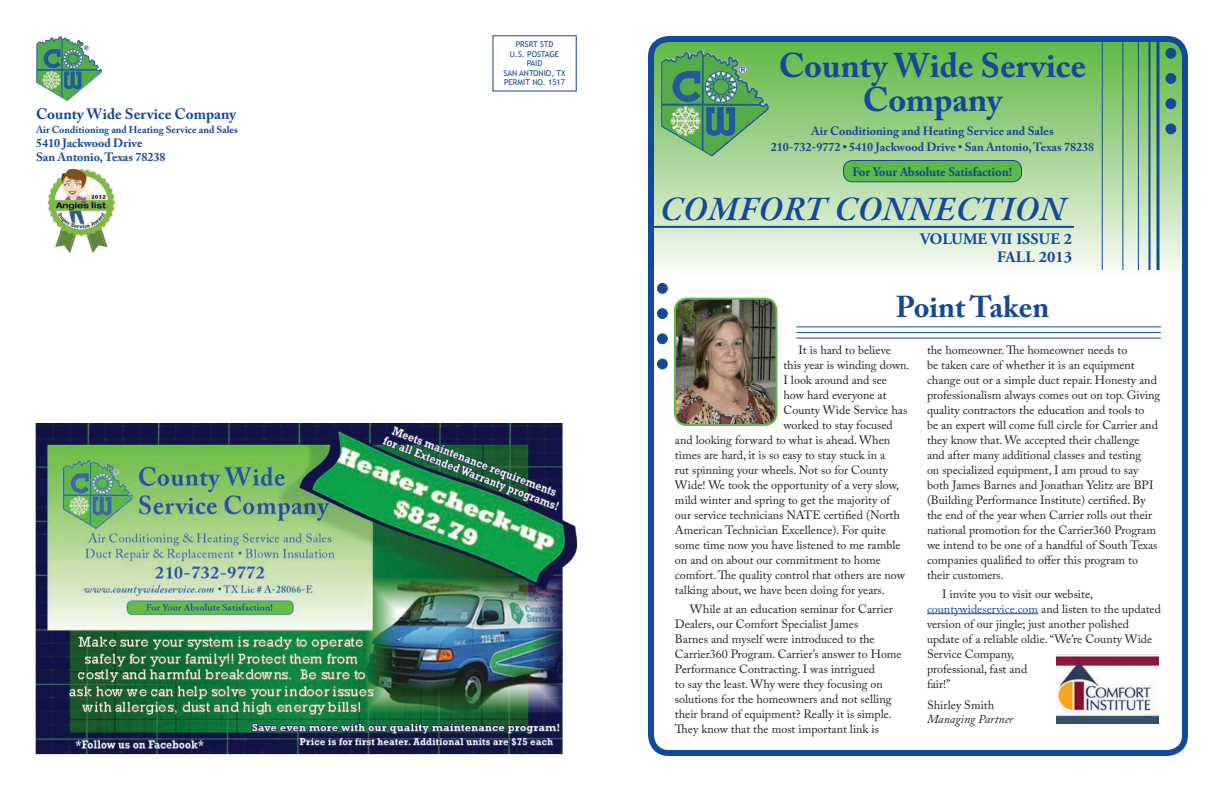
<style>
.page{position:relative;width:1224px;height:792px;background:#fff}
.page>*{position:absolute;margin:0;border:0;box-sizing:border-box;transform-origin:0 0}
.t1{font:italic 600 35px "Garamond Premr Pro";letter-spacing:.01em;color:#144997}
.t2{font:700 34px "Adobe Caslon Pro";color:#144997}
.t3{font:700 30px "Adobe Caslon Pro";color:#144997}
.t4{font:700 16px "Adobe Garamond Pro";color:#144997}
.t5{font:700 15px "Adobe Caslon Pro";color:#144997}
.t6{font:700 13px "Adobe Garamond Pro";letter-spacing:-.01em;color:#144997}
.t7{font:12px/15px "Adobe Caslon Pro";color:#231f20}
.t8{font:700 12px "Adobe Caslon Pro";color:#144997}
.t9{font:italic 12px/14px "Adobe Caslon Pro";color:#231f20}
.t10{font:700 10px "Adobe Caslon Pro";color:#144997}
.t11{font:8px "Trebuchet MS";color:#144997}
.s1{color:#144997}
.s2{font-style:normal}
</style>
<div class="page">
<hr style="left:927px;top:613px;width:111px;height:1px;background:#144997">
<svg style="left:655px;top:43px;width:526px;height:227px;background:#a7d49a"></svg>
<div style="left:1166px;top:48px;width:10px;height:10px;background:#144997;border-radius:50%"></div>
<div style="left:1166px;top:48px;width:10px;height:11px;border:1px solid #144997;border-radius:50%"></div>
<div style="left:1166px;top:74px;width:10px;height:9px;background:#144997;border-radius:50%"></div>
<div style="left:1166px;top:73px;width:10px;height:11px;border:1px solid #144997;border-radius:50%"></div>
<div style="left:1166px;top:99px;width:10px;height:10px;background:#144997;border-radius:50%"></div>
<div style="left:1166px;top:98px;width:10px;height:11px;border:1px solid #144997;border-radius:50%"></div>
<div style="left:1166px;top:124px;width:10px;height:10px;background:#144997;border-radius:50%"></div>
<div style="left:1166px;top:123px;width:10px;height:11px;border:1px solid #144997;border-radius:50%"></div>
<svg style="left:1156px;top:43px;width:4px;height:227px"></svg>
<hr style="left:1148px;top:36px;width:2px;height:234px;background:#144997">
<hr style="left:1138px;top:36px;width:1px;height:234px;background:#144997">
<hr style="left:1123px;top:36px;width:1px;height:234px;background:#144997">
<hr style="left:1102px;top:36px;width:1px;height:234px;background:#144997">
<div style="left:648px;top:36px;width:540px;height:720px;border:6px solid #144997;border-radius:18px"></div>
<div style="left:658px;top:283px;width:9px;height:10px;background:#144997;border-radius:50%"></div>
<div style="left:657px;top:283px;width:11px;height:11px;border:1px solid #144997;border-radius:50%"></div>
<div style="left:658px;top:309px;width:9px;height:9px;background:#144997;border-radius:50%"></div>
<div style="left:657px;top:308px;width:11px;height:11px;border:1px solid #144997;border-radius:50%"></div>
<div style="left:658px;top:334px;width:9px;height:10px;background:#144997;border-radius:50%"></div>
<div style="left:657px;top:333px;width:11px;height:11px;border:1px solid #144997;border-radius:50%"></div>
<div style="left:658px;top:359px;width:9px;height:10px;background:#144997;border-radius:50%"></div>
<div style="left:657px;top:359px;width:11px;height:10px;border:1px solid #144997;border-radius:50%"></div>
<hr style="left:796px;top:326px;width:365px;height:1px;background:#144997">
<hr style="left:796px;top:332px;width:365px;height:1px;background:#144997">
<hr style="left:796px;top:338px;width:365px;height:1px;background:#144997">
<hr style="left:648px;top:226px;width:426px;height:2px;background:#144997">
<img style="left:661px;top:50px;width:39px;height:90px">
<div style="left:844px;top:160px;width:178px;height:22px;background:#5cba48;border-radius:9px"></div>
<div style="left:843px;top:160px;width:179px;height:22px;border:1px solid #144997;border-radius:9px"></div>
<img style="left:36px;top:36px;width:24px;height:55px">
<img style="left:675px;top:299px;width:100px;height:125px">
<div style="left:674px;top:298px;width:104px;height:128px;border:2px solid #5cba48;border-radius:12px"></div>
<img style="left:47px;top:168px;width:68px;height:85px">
<img style="left:35px;top:423px;width:543px;height:332px">
<img style="left:1056px;top:655px;width:102px;height:69px">
<p class="t5" style="left:36px;top:105px;width:202px">County Wide Service Company</p>
<p class="t10" style="left:36px;top:124px;width:204px">Air Conditioning and Heating Service and Sales</p>
<p class="t8" style="left:36px;top:136px;width:108px">5410 Jackwood Drive</p>
<p class="t8" style="left:36px;top:150px;width:131px">San Antonio, Texas 78238</p>
<p class="t11" style="left:516px;top:40px;width:39px">PRSRT STD</p>
<p class="t11" style="left:510px;top:49px;width:51px">U.S. POSTAGE</p>
<p class="t11" style="left:527px;top:59px;width:17px">PAID</p>
<p class="t11" style="left:504px;top:68px;width:64px">SAN ANTONIO, TX</p>
<p class="t11" style="left:504px;top:78px;width:62px">PERMIT NO. 1517</p>
<p class="t2" style="left:779px;top:46px;width:309px">County Wide Service</p>
<p class="t2" style="left:863px;top:80px;width:141px">Company</p>
<p class="t8" style="left:811px;top:124px;width:244px">Air Conditioning and Heating Service and Sales</p>
<p class="t8" style="left:771px;top:140px;width:325px">210-732-9772 • 5410 Jackwood Drive • San Antonio, Texas 78238</p>
<p class="t6" style="left:852px;top:164px;width:161px">For Your Absolute Satisfaction!</p>
<p class="t1" style="left:660px;top:188px;width:407px">COMFORT CONNECTION</p>
<p class="t4" style="left:920px;top:230px;width:153px">VOLUME VII ISSUE 2</p>
<p class="t4" style="left:997px;top:248px;width:76px">FALL 2013</p>
<p class="t3" style="left:896px;top:289px;width:155px">Point Taken</p>
<p class="t7" style="left:798px;top:342px;width:94px">It is hard to believe</p>
<p class="t7" style="left:783px;top:357px;width:128px">this year is winding down.</p>
<p class="t7" style="left:783px;top:372px;width:105px">I look around and see</p>
<p class="t7" style="left:783px;top:387px;width:105px">how hard everyone at</p>
<p class="t7" style="left:783px;top:402px;width:125px">County Wide Service has</p>
<p class="t7" style="left:783px;top:417px;width:111px">worked to stay focused</p>
<p class="t7" style="left:675px;top:432px;width:217px">and looking forward to what is ahead. When</p>
<p class="t7" style="left:675px;top:447px;width:212px">times are hard, it is so easy to stay stuck in a</p>
<p class="t7" style="left:675px;top:462px;width:214px">rut spinning your wheels. Not so for County</p>
<p class="t7" style="left:675px;top:477px;width:226px">Wide! We took the opportunity of a very slow,</p>
<p class="t7" style="left:675px;top:492px;width:217px">mild winter and spring to get the majority of</p>
<p class="t7" style="left:675px;top:507px;width:226px">our service technicians NATE certified (North</p>
<p class="t7" style="left:675px;top:522px;width:212px">American Technician Excellence). For quite</p>
<p class="t7" style="left:675px;top:537px;width:227px">some time now you have listened to me ramble</p>
<p class="t7" style="left:675px;top:552px;width:208px">on and on about our commitment to home</p>
<p class="t7" style="left:675px;top:567px;width:232px">comfort. The quality control that others are now</p>
<p class="t7" style="left:675px;top:582px;width:211px">talking about, we have been doing for years.</p>
<p class="t7" style="left:675px;top:601px;width:228px;text-indent:15px">While at an education seminar for Carrier Dealers, our Comfort Specialist James<br>Barnes and myself were introduced to the Carrier360 Program. Carrier’s answer to Home Performance Contracting. I was intrigued<br>to say the least. Why were they focusing on solutions for the homeowners and not selling their brand of equipment? Really it is simple.<br>They know that the most important link is</p>
<p class="t7" style="left:927px;top:342px;width:235px">the homeowner. The homeowner needs to<br>be taken care of whether it is an equipment change out or a simple duct repair. Honesty and professionalism always comes out on top. Giving quality contractors the education and tools to<br>be an expert will come full circle for Carrier and they know that. We accepted their challenge<br>and after many additional classes and testing<br>on specialized equipment, I am proud to say both James Barnes and Jonathan Yelitz are BPI (Building Performance Institute) certified. By the end of the year when Carrier rolls out their national promotion for the Carrier360 Program we intend to be one of a handful of South Texas companies qualified to offer this program to their customers.</p>
<p class="t7" style="left:927px;top:586px;width:236px;text-indent:15px">I invite you to visit our website, <span class="s1">countywideservice.com</span> and listen to the updated version of our jingle; just another polished update of a reliable oldie. “We’re County Wide<br>Service Company,<br>professional, fast and<br>fair!”</p>
<p class="t9" style="left:927px;top:697px;width:88px"><span class="s2">Shirley Smith<br></span>Managing Partner</p>
</div>
